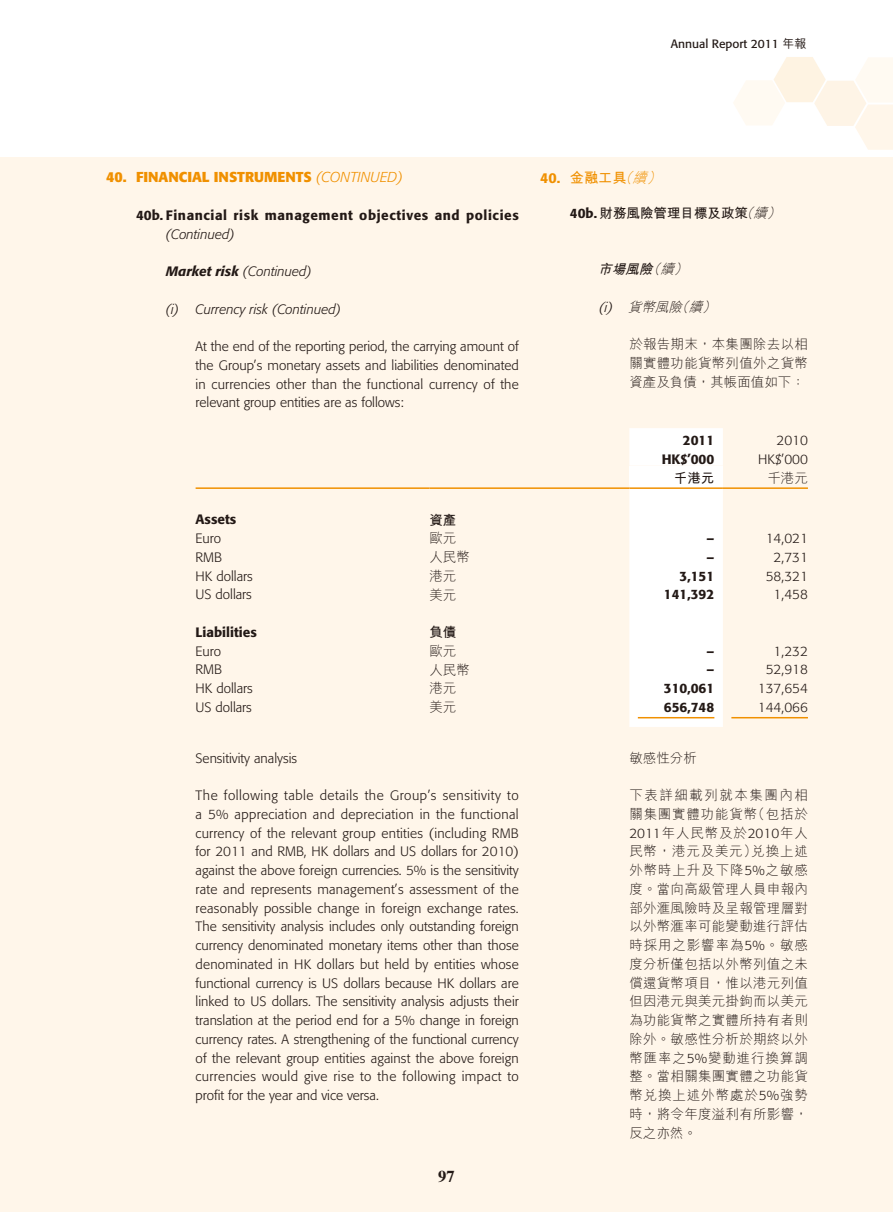
<style>
.page{position:relative;width:893px;height:1212px;background:#fff}
.page>*{position:absolute;margin:0;border:0;box-sizing:border-box;transform-origin:0 0}
.t1{font:700 16.5px "Times LT Std";color:#231916}
.t2{font:700 14.25px "Formata";color:#f09000}
.t3{font:14.25px "M Hei HK Bold E Ten B5 H";color:#f09000}
.t4{font:300 13.5px/18.8px "Formata";color:#231916;text-align:justify}
.t5{font:13.5px/18.8px "M Hei HK Light E Ten B5 H";letter-spacing:.02em;color:#231916;text-align:justify}
.t6{font:500 13.5px "Formata";letter-spacing:.04em;color:#231916}
.t7{font:italic 300 13.5px "Formata";color:#231916}
.t8{font:13.5px "M Hei HK Bold E Ten B5 H";color:#231916}
.t9{font:13.5px/18.8px "M Hei HK Light E Ten B5 H";letter-spacing:.11em;color:#231916}
.t10{font:500 13.5px "Formata";color:#231916}
.t11{font:italic 13.5px "M Hei HK Light E Ten B5 H";color:#231916}
.t12{font:italic 13.5px "M Hei HK Bold E Ten B5 H";color:#231916}
.t13{font:12px "Formata";color:#231916}
.s1{font-family:"M Hei HK Medium E Ten B5 H"}
.s2{font-weight:300;font-style:italic}
.s3{font-weight:500}
.s4{font-family:"Formata";font-weight:500}
.s5{font-family:"M Hei HK Light E Ten B5 H";font-style:italic}
.s6{font-family:"M Hei HK Light E Ten B5 H"}
.s7{font-family:"Formata";font-weight:300}
.s8{font-family:"M Hei HK Light E Ten B5 H";font-weight:400}
</style>
<div class="page">
<div style="left:0;top:157px;width:893px;height:1055px;background:#fff6ea"></div>
<svg style="left:733px;top:57px;width:160px;height:93px"></svg>
<div style="left:629px;top:428px;width:94px;height:299px;background:#fff"></div>
<div style="left:629px;top:466px;width:94px;height:18px;background:#fff"></div>
<hr style="left:196px;top:487px;width:233px;height:2px;background:#f09000">
<hr style="left:429px;top:487px;width:200px;height:2px;background:#f09000">
<hr style="left:629px;top:487px;width:94px;height:2px;background:#f09000">
<hr style="left:723px;top:487px;width:85px;height:2px;background:#f09000">
<hr style="left:638px;top:717px;width:76px;height:1px;background:#f09000">
<hr style="left:731px;top:717px;width:77px;height:1px;background:#f09000">
<p class="t13" style="left:671px;top:38px;width:137px">Annual Report 2011 <span class="s1">年報</span></p>
<p class="t2" style="left:106px;top:171px;width:298px">40. FINANCIAL INSTRUMENTS <span class="s2">(CONTINUED)</span></p>
<p class="t6" style="left:136px;top:209px;width:384px">40b. Financial risk management objectives and policies</p>
<p class="t7" style="left:166px;top:228px;width:70px">(Continued)</p>
<p class="t7" style="left:166px;top:265px;width:147px"><span class="s3">Market risk</span> (Continued)</p>
<p class="t7" style="left:166px;top:303px;width:177px">(i) Currency risk (Continued)</p>
<p class="t4" style="left:196px;top:338px;width:325px">At the end of the reporting period, the carrying amount of the Group’s monetary assets and liabilities denominated in currencies other than the functional currency of the relevant group entities are as follows:</p>
<p class="t3" style="left:540px;top:172px;width:126px"><span class="s4">40.</span> 金融工具<span class="s5">（續）</span></p>
<p class="t8" style="left:570px;top:208px;width:216px"><span class="s4">40b.</span> 財務風險管理目標及政策<span class="s5">（續）</span></p>
<p class="t12" style="left:598px;top:264px;width:94px">市場風險<span class="s6">（續）</span></p>
<p class="t11" style="left:598px;top:302px;width:123px"><span class="s7">(i)</span> 貨幣風險（續）</p>
<p class="t5" style="left:629px;top:337px;width:180px">於報告期末，本集團除去以相關實體功能貨幣列值外之貨幣資產及負債，其帳面值如下：</p>
<p class="t6" style="left:683px;top:434px;width:33px">2011</p>
<p class="t4" style="left:776px;top:432px;width:33px">2010</p>
<p class="t6" style="left:662px;top:453px;width:54px">HK$’000</p>
<p class="t4" style="left:758px;top:450px;width:51px">HK$’000</p>
<p class="t8" style="left:674px;top:472px;width:42px">千港元</p>
<p class="t5" style="left:767px;top:470px;width:42px">千港元</p>
<p class="t6" style="left:196px;top:514px;width:42px">Assets</p>
<p class="t8" style="left:429px;top:514px;width:28px">資產</p>
<p class="t4" style="left:196px;top:530px;width:27px">Euro</p>
<p class="t5" style="left:429px;top:531px;width:28px">歐元</p>
<p class="t6" style="left:706px;top:532px;width:9px">–</p>
<p class="t4" style="left:766px;top:530px;width:44px">14,021</p>
<p class="t4" style="left:196px;top:549px;width:28px">RMB</p>
<p class="t5" style="left:429px;top:550px;width:42px">人民幣</p>
<p class="t6" style="left:706px;top:551px;width:9px">–</p>
<p class="t4" style="left:774px;top:549px;width:36px">2,731</p>
<p class="t4" style="left:196px;top:567px;width:59px">HK dollars</p>
<p class="t5" style="left:429px;top:568px;width:28px">港元</p>
<p class="t6" style="left:679px;top:570px;width:36px">3,151</p>
<p class="t4" style="left:766px;top:567px;width:44px">58,321</p>
<p class="t4" style="left:196px;top:586px;width:58px">US dollars</p>
<p class="t5" style="left:429px;top:587px;width:28px">美元</p>
<p class="t6" style="left:664px;top:589px;width:52px">141,392</p>
<p class="t4" style="left:774px;top:586px;width:36px">1,458</p>
<p class="t10" style="left:196px;top:626px;width:63px">Liabilities</p>
<p class="t8" style="left:429px;top:627px;width:28px">負債</p>
<p class="t4" style="left:196px;top:642px;width:27px">Euro</p>
<p class="t5" style="left:429px;top:643px;width:28px">歐元</p>
<p class="t6" style="left:706px;top:645px;width:9px">–</p>
<p class="t4" style="left:774px;top:642px;width:36px">1,232</p>
<p class="t4" style="left:196px;top:661px;width:28px">RMB</p>
<p class="t5" style="left:429px;top:662px;width:42px">人民幣</p>
<p class="t6" style="left:706px;top:664px;width:9px">–</p>
<p class="t4" style="left:766px;top:661px;width:44px">52,918</p>
<p class="t4" style="left:196px;top:680px;width:59px">HK dollars</p>
<p class="t5" style="left:429px;top:681px;width:28px">港元</p>
<p class="t6" style="left:664px;top:682px;width:52px">310,061</p>
<p class="t4" style="left:758px;top:680px;width:52px">137,654</p>
<p class="t4" style="left:196px;top:699px;width:58px">US dollars</p>
<p class="t5" style="left:429px;top:700px;width:28px">美元</p>
<p class="t6" style="left:664px;top:701px;width:52px">656,748</p>
<p class="t4" style="left:758px;top:699px;width:52px">144,066</p>
<p class="t4" style="left:196px;top:749px;width:103px">Sensitivity analysis</p>
<p class="t4" style="left:196px;top:787px;width:325px">The following table details the Group’s sensitivity to a 5% appreciation and depreciation in the functional currency of the relevant group entities (including RMB for 2011 and RMB, HK dollars and US dollars for 2010) against the above foreign currencies. 5% is the sensitivity rate and represents management’s assessment of the reasonably possible change in foreign exchange rates.<br>The sensitivity analysis includes only outstanding foreign currency denominated monetary items other than those denominated in HK dollars but held by entities whose functional currency is US dollars because HK dollars are linked to US dollars. The sensitivity analysis adjusts their translation at the period end for a 5% change in foreign currency rates. A strengthening of the functional currency of the relevant group entities against the above foreign currencies would give rise to the following impact to profit for the year and vice versa.</p>
<p class="t5" style="left:629px;top:750px;width:69px">敏感性分析</p>
<p class="t9" style="left:629px;top:787px;width:180px">下表詳細載列就本集團內相關集團實體功能貨幣（包括於</p>
<p class="t4" style="left:629px;top:824px;width:180px">2011<span class="s8">年人民幣及於</span>2010<span class="s8">年人</span></p>
<p class="t5" style="left:629px;top:844px;width:180px">民幣，港元及美元）兌換上述外幣時上升及下降<span class="s7">5%</span>之敏感度。當向高級管理人員申報內部外滙風險時及呈報管理層對以外幣滙率可能變動進行評估時採用之影響率為<span class="s7">5%</span>。敏感度分析僅包括以外幣列值之未償還貨幣項目，惟以港元列值但因港元與美元掛鉤而以美元為功能貨幣之實體所持有者則除外。敏感性分析於期終以外幣匯率之<span class="s7">5%</span>變動進行換算調整。當相關集團實體之功能貨幣兌換上述外幣處於<span class="s7">5%</span>強勢時，將令年度溢利有所影響，反之亦然。</p>
<p class="t1" style="left:438px;top:1170px;width:18px">97</p>
</div>
